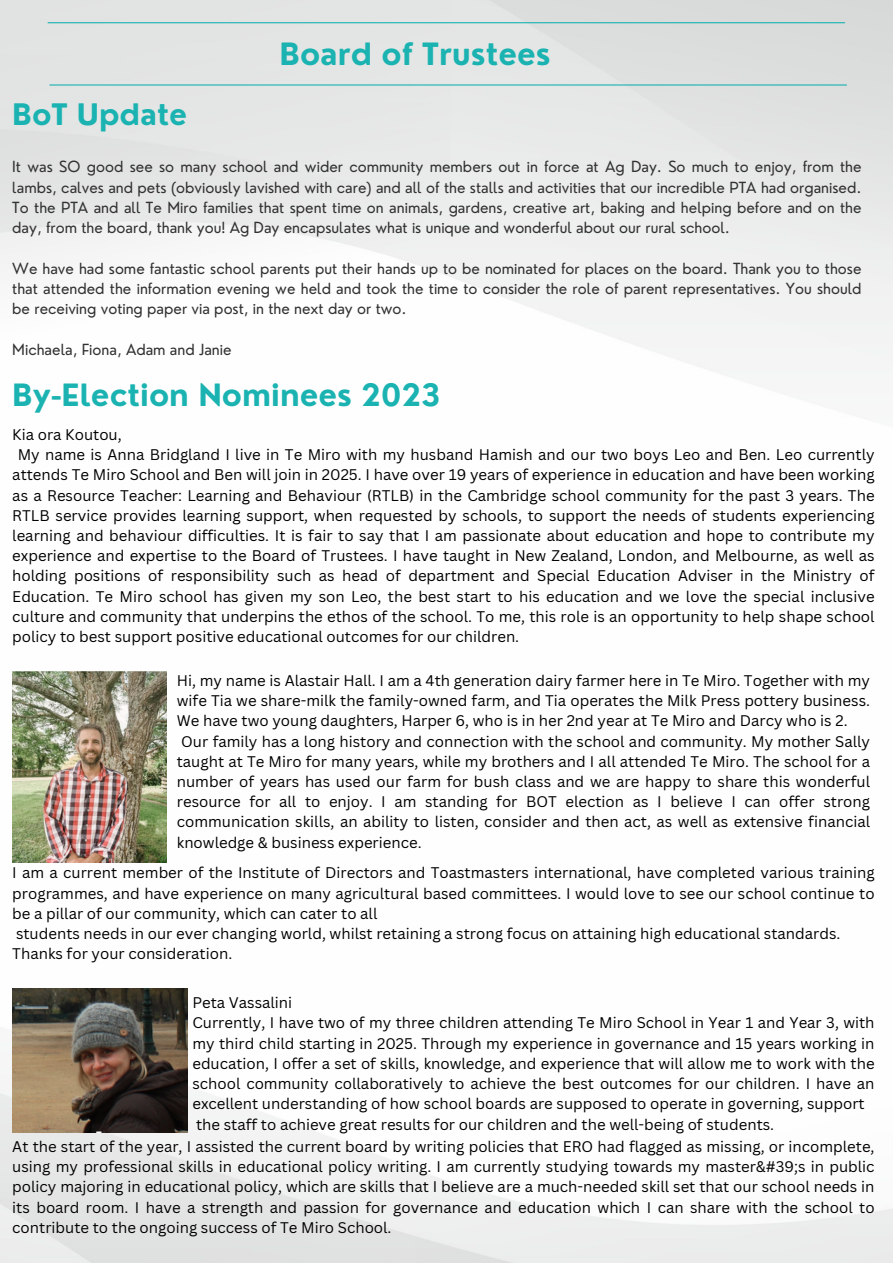
<style>
.page{position:relative;width:893px;height:1264px;background:#fff}
.page>*{position:absolute;margin:0;border:0;box-sizing:border-box;transform-origin:0 0}
.t1{font:700 30px "Nourd";color:#1bb3b1}
.t2{font:700 28.95px "Nourd";color:#1bb3b1}
.t3{font:15px/20.2px "Canva Sans";color:#000;text-align:justify}
.t4{font:15px/20.2px "Nourd";color:#323232;text-align:justify}
</style>
<div class="page">
<img style="left:0;top:0;width:892px;height:1262px">
<hr style="left:48px;top:22px;width:797px;height:1px;background:#1ab2b0">
<hr style="left:50px;top:84px;width:796px;height:2px;background:#1ab2b0">
<img style="left:12px;top:671px;width:154px;height:191px">
<img style="left:12px;top:988px;width:176px;height:144px">
<p class="t1" style="left:279px;top:35px;width:273px">Board of Trustees</p>
<p class="t2" style="left:12px;top:96px;width:176px">BoT Update</p>
<p class="t4" style="left:12px;top:157px;width:850px">It was SO good see so many school and wider community members out in force at Ag Day. So much to enjoy, from the lambs, calves and pets (obviously lavished with care) and all of the stalls and activities that our incredible PTA had organised.<br>To the PTA and all Te Miro families that spent time on animals, gardens, creative art, baking and helping before and on the day, from the board, thank you! Ag Day encapsulates what is unique and wonderful about our rural school.</p>
<p class="t4" style="left:12px;top:258px;width:850px">We have had some fantastic school parents put their hands up to be nominated for places on the board. Thank you to those that attended the information evening we held and took the time to consider the role of parent representatives. You should be receiving voting paper via post, in the next day or two.</p>
<p class="t4" style="left:12px;top:339px;width:221px">Michaela, Fiona, Adam and Janie</p>
<p class="t1" style="left:12px;top:376px;width:429px">By-Election Nominees 2023</p>
<p class="t3" style="left:12px;top:424px;width:111px">Kia ora Koutou,</p>
<p class="t3" style="left:12px;top:444px;width:863px;text-indent:5px">My name is Anna Bridgland I live in Te Miro with my husband Hamish and our two boys Leo and Ben. Leo currently attends Te Miro School and Ben will join in 2025. I have over 19 years of experience in education and have been working as a Resource Teacher: Learning and Behaviour (RTLB) in the Cambridge school community for the past 3 years. The RTLB service provides learning support, when requested by schools, to support the needs of students experiencing learning and behaviour difficulties. It is fair to say that I am passionate about education and hope to contribute my experience and expertise to the Board of Trustees. I have taught in New Zealand, London, and Melbourne, as well as holding positions of responsibility such as head of department and Special Education Adviser in the Ministry of Education. Te Miro school has given my son Leo, the best start to his education and we love the special inclusive culture and community that underpins the ethos of the school. To me, this role is an opportunity to help shape school policy to best support positive educational outcomes for our children.</p>
<p class="t3" style="left:177px;top:670px;width:694px">Hi, my name is Alastair Hall. I am a 4th generation dairy farmer here in Te Miro. Together with my wife Tia we share-milk the family-owned farm, and Tia operates the Milk Press pottery business.<br>We have two young daughters, Harper 6, who is in her 2nd year at Te Miro and Darcy who is 2.</p>
<p class="t3" style="left:177px;top:730px;width:694px">Our family has a long history and connection with the school and community. My mother Sally taught at Te Miro for many years, while my brothers and I all attended Te Miro. The school for a number of years has used our farm for bush class and we are happy to share this wonderful resource for all to enjoy. I am standing for BOT election as I believe I can offer strong communication skills, an ability to listen, consider and then act, as well as extensive financial knowledge &amp; business experience.</p>
<p class="t3" style="left:12px;top:862px;width:863px">I am a current member of the Institute of Directors and Toastmasters international, have completed various training programmes, and have experience on many agricultural based committees. I would love to see our school continue to be a pillar of our community, which can cater to all</p>
<p class="t3" style="left:16px;top:923px;width:825px">students needs in our ever changing world, whilst retaining a strong focus on attaining high educational standards.</p>
<p class="t3" style="left:12px;top:943px;width:221px">Thanks for your consideration.</p>
<p class="t3" style="left:192px;top:992px;width:101px">Peta Vassalini</p>
<p class="t3" style="left:192px;top:1012px;width:683px">Currently, I have two of my three children attending Te Miro School in Year 1 and Year 3, with my third child starting in 2025. Through my experience in governance and 15 years working in education, I offer a set of skills, knowledge, and experience that will allow me to work with the school community collaboratively to achieve the best outcomes for our children. I have an excellent understanding of how school boards are supposed to operate in governing, support</p>
<p class="t3" style="left:196px;top:1113px;width:579px">the staff to achieve great results for our children and the well-being of students.</p>
<p class="t3" style="left:12px;top:1135px;width:863px">At the start of the year, I assisted the current board by writing policies that ERO had flagged as missing, or incomplete, using my professional skills in educational policy writing. I am currently studying towards my master&amp;#39;s in public policy majoring in educational policy, which are skills that I believe are a much-needed skill set that our school needs in its board room. I have a strength and passion for governance and education which I can share with the school to contribute to the ongoing success of Te Miro School.</p>
</div>
